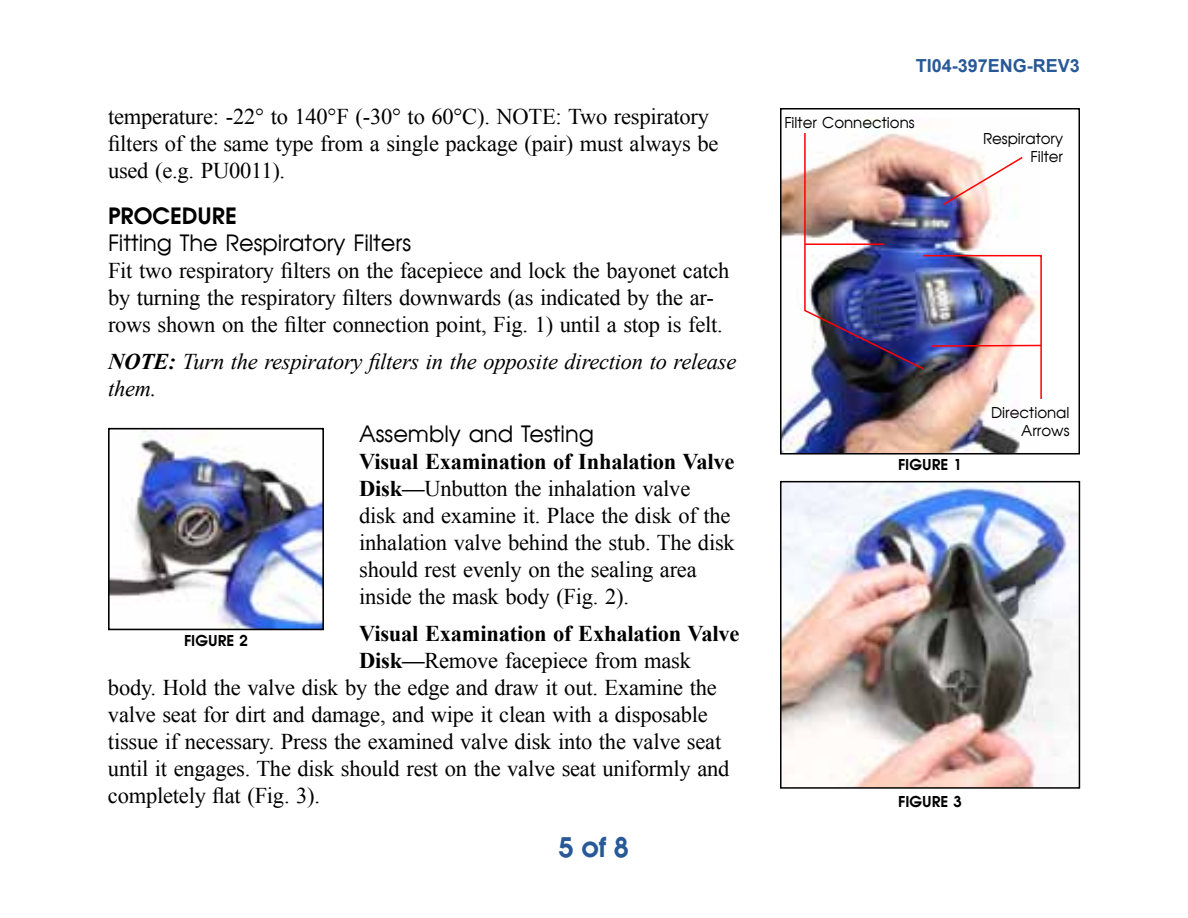
<style>
.page{position:relative;width:1188px;height:918px;background:#fff}
.page>*{position:absolute;margin:0;border:0;box-sizing:border-box;transform-origin:0 0}
.t1{font:700 27px "Avalon";color:#285896}
.t2{font:22.5px/27px "Times New Roman";letter-spacing:-.01em;color:#000}
.t3{font:italic 22.5px/27px "Times New Roman";letter-spacing:-.01em;color:#000}
.t4{font:22.5px "Avalon Plain";color:#000}
.t5{font:700 22.5px "Times New Roman";letter-spacing:-.01em;color:#000}
.t6{font:700 22.5px "Avalon";color:#000}
.t7{font:700 18px "Arial";color:#285896}
.t8{font:15px/18px "Avalon Plain";color:#000;text-align:right}
.t9{font:700 15px "Avalon";color:#000}
.s1{font-weight:700}
</style>
<div class="page">
<img style="left:783px;top:484px;width:294px;height:302px">
<div style="left:780px;top:481px;width:300px;height:308px;border:2px solid #000"></div>
<img style="left:111px;top:431px;width:210px;height:196px">
<div style="left:108px;top:428px;width:216px;height:202px;border:2px solid #000"></div>
<img style="left:783px;top:117px;width:237px;height:335px">
<div style="left:780px;top:108px;width:300px;height:347px;border:2px solid #000"></div>
<img style="left:803px;top:131px;width:239px;height:269px">
<p class="t7" style="left:916px;top:54px;width:166px">TI04-397ENG-REV3</p>
<p class="t2" style="left:108px;top:102px;width:612px">temperature: -22° to 140°F (-30° to 60°C). NOTE: Two respiratory filters of the same type from a single package (pair) must always be used (e.g. PU0011).</p>
<p class="t6" style="left:108px;top:200px;width:130px">PROCEDURE</p>
<p class="t4" style="left:108px;top:229px;width:305px">Fitting The Respiratory Filters</p>
<p class="t2" style="left:108px;top:257px;width:623px">Fit two respiratory filters on the facepiece and lock the bayonet catch by turning the respiratory filters downwards (as indicated by the ar&shy;rows shown on the filter connection point, Fig. 1) until a stop is felt.</p>
<p class="t3" style="left:108px;top:347px;width:630px"><span class="s1">NOTE:</span> Turn the respiratory filters in the opposite direction to release them.</p>
<p class="t4" style="left:359px;top:420px;width:236px">Assembly and Testing</p>
<p class="t2" style="left:359px;top:448px;width:377px"><span class="s1">Visual Examination of Inhalation Valve Disk—</span>Unbutton the inhalation valve<br>disk and examine it. Place the disk of the inhalation valve behind the stub. The disk should rest evenly on the sealing area inside the mask body (Fig. 2).</p>
<p class="t5" style="left:359px;top:618px;width:382px">Visual Examination of Exhalation Valve</p>
<p class="t2" style="left:359px;top:647px;width:333px"><span class="s1">Disk—</span>Remove facepiece from mask</p>
<p class="t2" style="left:108px;top:674px;width:610px">body. Hold the valve disk by the edge and draw it out. Examine the</p>
<p class="t2" style="left:108px;top:701px;width:601px">valve seat for dirt and damage, and wipe it clean with a disposable</p>
<p class="t2" style="left:108px;top:728px;width:615px">tissue if necessary. Press the examined valve disk into the valve seat</p>
<p class="t2" style="left:108px;top:755px;width:623px">until it engages. The disk should rest on the valve seat uniformly and</p>
<p class="t2" style="left:108px;top:782px;width:214px">completely flat (Fig. 3).</p>
<p class="t9" style="left:898px;top:791px;width:65px">FIGURE 3</p>
<p class="t8" style="left:784px;top:113px;width:132px">Filter Connections</p>
<p class="t9" style="left:898px;top:455px;width:65px">FIGURE 1</p>
<p class="t9" style="left:184px;top:631px;width:65px">FIGURE 2</p>
<p class="t1" style="left:559px;top:829px;width:72px">5 of 8</p>
<p class="t8" style="left:983px;top:130px;width:82px">Respiratory<br>Filter</p>
<p class="t8" style="left:991px;top:403px;width:80px">Directional<br>Arrows</p>
</div>
